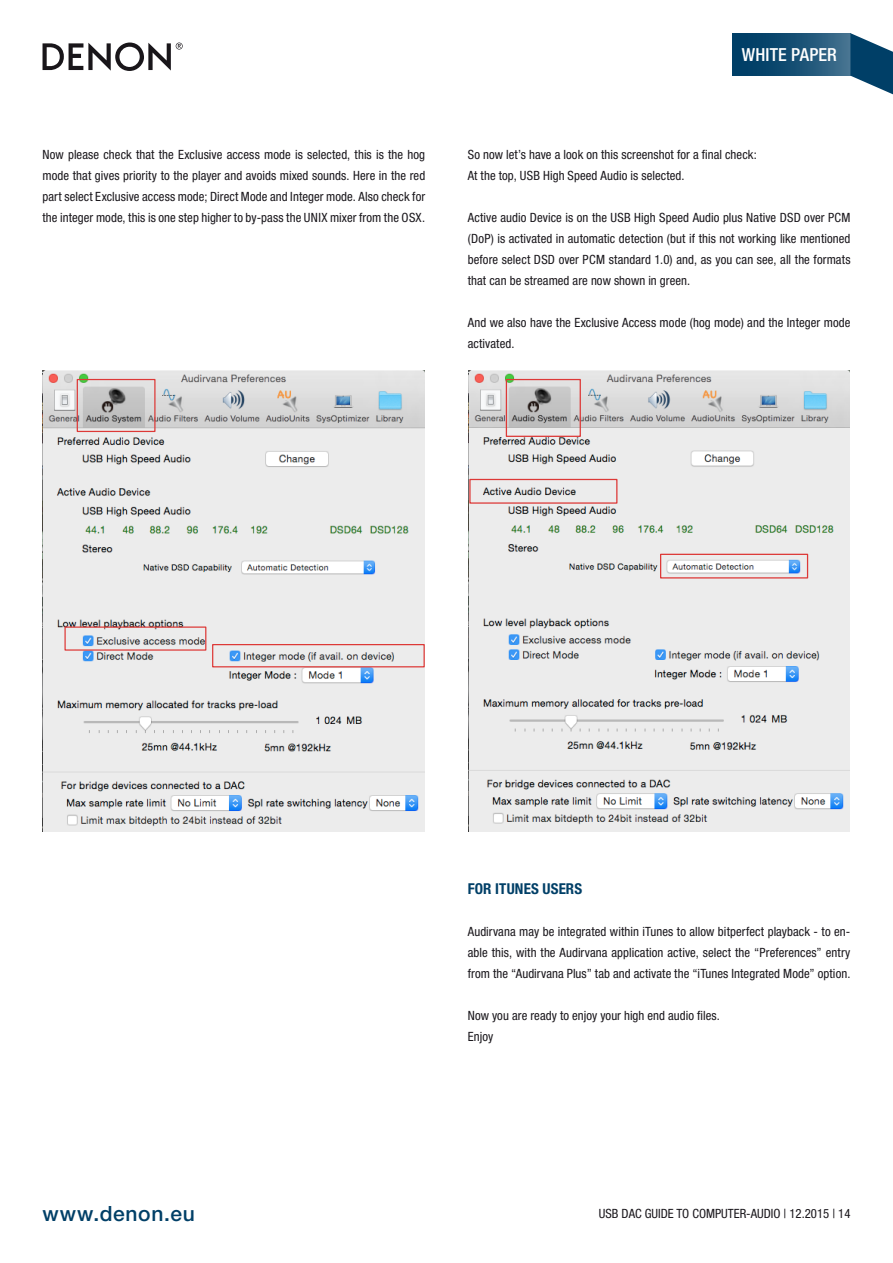
<style>
.page{position:relative;width:893px;height:1263px;background:#fff}
.page>*{position:absolute;margin:0;border:0;box-sizing:border-box;transform-origin:0 0}
.t1{font:500 21px "Helvetica Neue LTW1 G";letter-spacing:.03em;color:#003f67}
.t2{font:500 condensed 18px "Helvetica Neue LTW1 G";letter-spacing:.005em;color:#fff}
.t3{font:700 condensed 15px "Helvetica Neue LTW1 G";letter-spacing:.01em;color:#003f67}
.t4{font:condensed 12.75px/21px "Helvetica Neue LTW1 G";letter-spacing:.005em;color:#1a171c;text-align:justify}
</style>
<div class="page">
<svg style="left:43px;top:43px;width:140px;height:28px"></svg>
<svg style="left:850px;top:33px;width:43px;height:62px"></svg>
<div style="left:732px;top:33px;width:118px;height:43px;background:linear-gradient(to right,#00355f,#3e6d8b)"></div>
<img style="left:43px;top:371px;width:381px;height:460px">
<div style="left:77px;top:379px;width:79px;height:53px;border:1px solid #dd3937"></div>
<div style="left:212px;top:644px;width:213px;height:23px;border:1px solid #dd3937"></div>
<div style="left:64px;top:626px;width:142px;height:25px;border:1px solid #dd3937"></div>
<img style="left:468px;top:370px;width:381px;height:461px">
<div style="left:506px;top:379px;width:75px;height:58px;border:1px solid #dd3937"></div>
<div style="left:660px;top:554px;width:148px;height:24px;border:1px solid #dd3937"></div>
<div style="left:469px;top:479px;width:148px;height:25px;border:1px solid #dd3937"></div>
<h2 class="t2" style="left:742px;top:43px;width:96px">WHITE PAPER</h2>
<p class="t4" style="left:43px;top:144px;width:384px">Now please check that the Exclusive access mode is selected, this is the hog mode that gives priority to the player and avoids mixed sounds. Here in the red part select Exclusive access mode; Direct Mode and Integer mode. Also check for the integer mode, this is one step higher to by-pass the UNIX mixer from the OSX.</p>
<p class="t4" style="left:468px;top:144px;width:291px">So now let’s have a look on this screenshot for a final check:<br>At the top, USB High Speed Audio is selected.</p>
<p class="t4" style="left:468px;top:207px;width:384px">Active audio Device is on the USB High Speed Audio plus Native DSD over PCM (DoP) is activated in automatic detection (but if this not working like mentioned before select DSD over PCM standard 1.0) and, as you can see, all the formats that can be streamed are now shown in green.</p>
<p class="t4" style="left:468px;top:312px;width:384px">And we also have the Exclusive Access mode (hog mode) and the Integer mode activated.</p>
<h1 class="t1" style="left:43px;top:1200px;width:154px">www.denon.eu</h1>
<p class="t3" style="left:468px;top:880px;width:116px">FOR ITUNES USERS</p>
<p class="t4" style="left:468px;top:921px;width:384px">Audirvana may be integrated within iTunes to allow bitperfect playback - to en&shy;able this, with the Audirvana application active, select the “Preferences” entry from the “Audirvana Plus” tab and activate the “iTunes Integrated Mode” option.</p>
<p class="t4" style="left:468px;top:1005px;width:254px">Now you are ready to enjoy your high end audio files.<br>Enjoy</p>
<p class="t4" style="left:599px;top:1203px;width:253px">USB DAC GUIDE TO COMPUTER-AUDIO | 12.2015 | 14</p>
</div>
